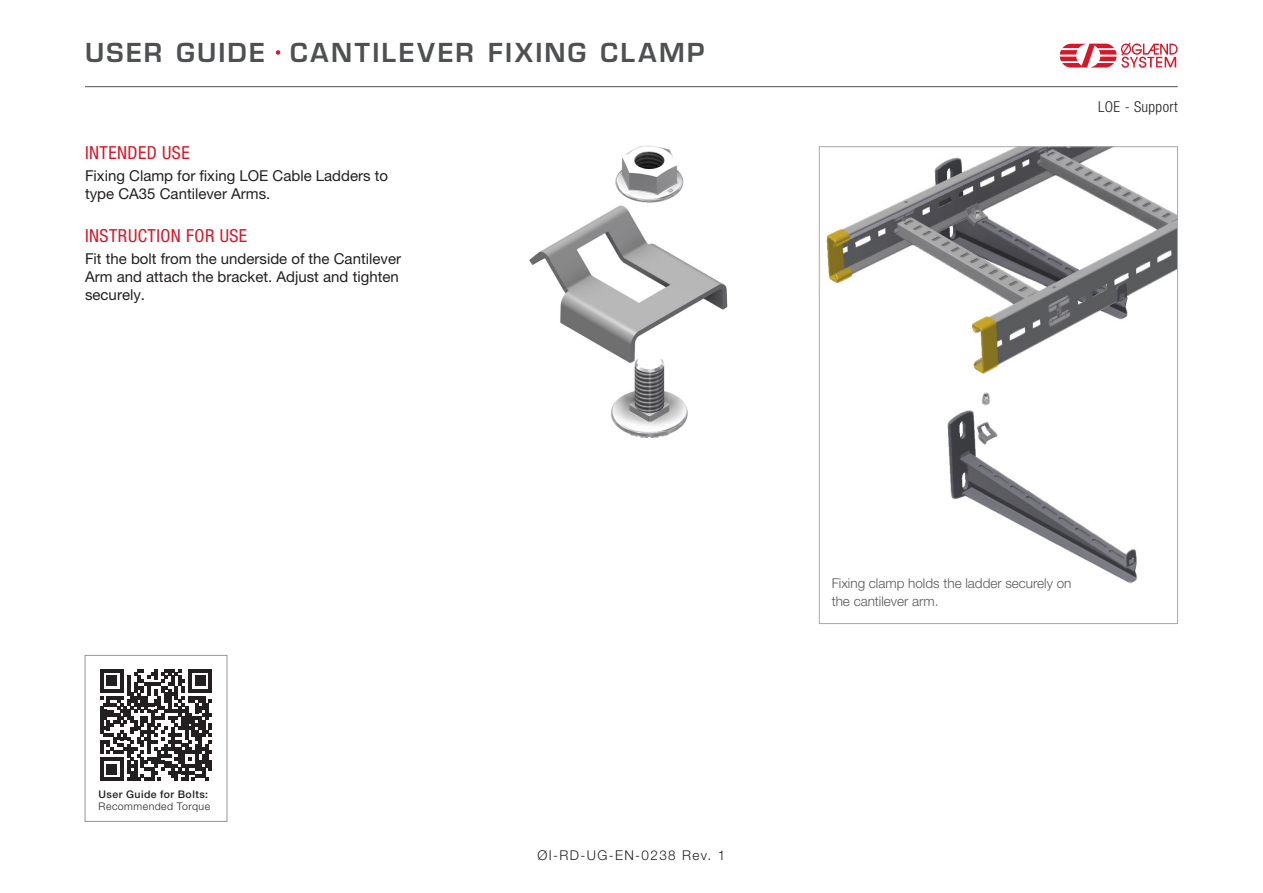
<style>
.page{position:relative;width:1263px;height:893px;background:#fff}
.page>*{position:absolute;margin:0;border:0;box-sizing:border-box;transform-origin:0 0}
.t1{font:600 25.5px "Eurostile LT Std";letter-spacing:.095em;color:#4e5051}
.t2{font:condensed 18px "Helvetica Neue LT Std";letter-spacing:.025em;color:#d71729}
.Brødtekst{font:15px/18px "Helvetica Neue LT Std";color:#231f20}
.t3{font:300 condensed 15px "Helvetica Neue LT Std";letter-spacing:.025em;color:#231f20}
.Bildetekst{font:300 13.5px/18px "Helvetica Neue LT Std";color:#57585a}
.Nummer{font:300 13.5px "Helvetica Neue LT Std";letter-spacing:.1em;color:#231f20}
.t4{font:500 10.5px "Helvetica Neue LT Std";letter-spacing:.045em;color:#231f20}
.t5{font:300 10.5px "Helvetica Neue LT Std";letter-spacing:.045em;color:#231f20}
</style>
<div class="page">
<hr style="left:85px;top:86px;width:1092px;height:1px;background:#4e5051">
<svg style="left:1060px;top:42px;width:117px;height:26px"></svg>
<div style="left:274px;top:49px;width:8px;height:7px;background:#d71729;border-radius:50%"></div>
<div style="left:273px;top:47px;width:10px;height:11px;border:3px solid #fff;border-radius:50%"></div>
<div style="left:85px;top:655px;width:142px;height:167px;border:1px solid #939598"></div>
<svg style="left:100px;top:669px;width:112px;height:112px"></svg>
<img style="left:826px;top:148px;width:350px;height:436px">
<img style="left:529px;top:146px;width:199px;height:292px">
<h1 class="t1" style="left:85px;top:36px;width:181px">USER GUIDE</h1>
<h2 class="t1" style="left:290px;top:36px;width:416px">CANTILEVER FIXING CLAMP</h2>
<h3 class="t2" style="left:85px;top:142px;width:106px">INTENDED USE</h3>
<p class="Brødtekst" style="left:85px;top:167px;width:305px">Fixing Clamp for fixing LOE Cable Ladders to type CA35 Cantilever Arms.</p>
<h3 class="t2" style="left:85px;top:225px;width:164px">INSTRUCTION FOR USE</h3>
<p class="Brødtekst" style="left:85px;top:250px;width:317px">Fit the bolt from the underside of the Cantilever<br>Arm and attach the bracket. Adjust and tighten securely.</p>
<p class="t3" style="left:1098px;top:98px;width:81px">LOE - Support</p>
<p class="t4" style="left:99px;top:788px;width:111px">User Guide for Bolts:</p>
<p class="t5" style="left:99px;top:800px;width:113px">Recommended Torque</p>
<p class="Nummer" style="left:537px;top:847px;width:189px">ØI-RD-UG-EN-0238 Rev. 1</p>
<p class="Bildetekst" style="left:832px;top:574px;width:241px">Fixing clamp holds the ladder securely on the cantilever arm.</p>
</div>
